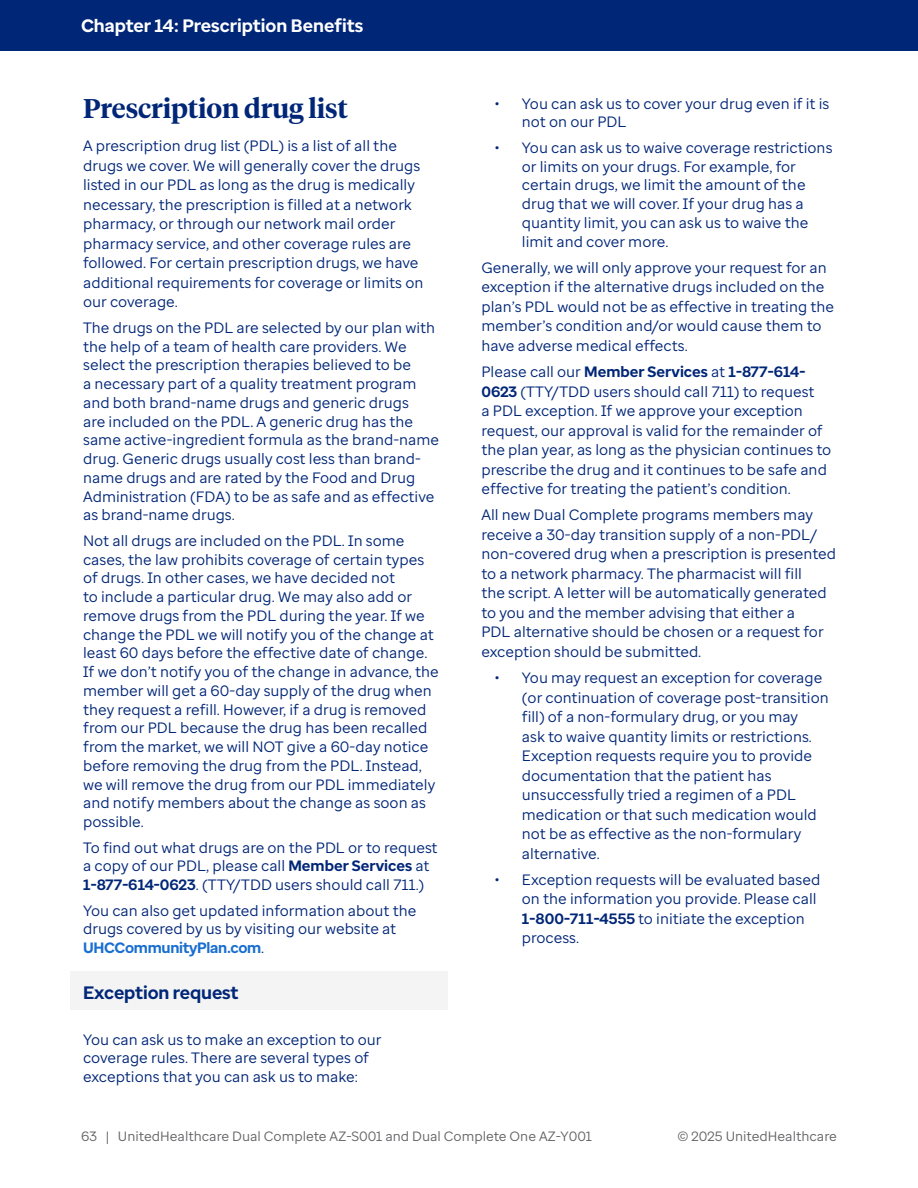
<style>
.page{position:relative;width:918px;height:1188px;background:#fff}
.page>*{position:absolute;margin:0;border:0;box-sizing:border-box;transform-origin:0 0}
.BLUE_MAIN_HEADER_NEW{font:600 27px "UHC Serif Headline";letter-spacing:-.005em;color:#002677}
.t1{font:700 18px "Enterprise Sans";color:#fff}
.BLUE_SUBHEAD_NEW{font:700 18px "Enterprise Sans";letter-spacing:-.005em;color:#002677}
.BODY{font:15px/19.5px "Enterprise Sans";color:#002677}
.t2{font:13.5px "Enterprise Sans";color:#636366}
.s1{font-weight:700}
.s2{font-weight:700;color:#196ecf}
</style>
<div class="page">
<div style="left:0;top:0;width:918px;height:51px;background:#002677"></div>
<div style="left:70px;top:972px;width:378px;height:38px;background:#f4f4f4"></div>
<p class="t1" style="left:81px;top:14px;width:284px">Chapter 14: Prescription Benefits</p>
<p class="BLUE_MAIN_HEADER_NEW" style="left:83px;top:90px;width:266px">Prescription drug list</p>
<p class="BODY" style="left:83px;top:136px;width:342px">A prescription drug list (PDL) is a list of all the drugs we cover. We will generally cover the drugs listed in our PDL as long as the drug is medically necessary, the prescription is filled at a network pharmacy, or through our network mail order pharmacy service, and other coverage rules are followed. For certain prescription drugs, we have additional requirements for coverage or limits on our coverage.</p>
<p class="BODY" style="left:83px;top:318px;width:357px;line-height:18.8px">The drugs on the PDL are selected by our plan with the help of a team of health care providers. We select the prescription therapies believed to be<br>a necessary part of a quality treatment program and both brand-name drugs and generic drugs<br>are included on the PDL. A generic drug has the same active-ingredient formula as the brand-name drug. Generic drugs usually cost less than brand&shy;name drugs and are rated by the Food and Drug Administration (FDA) to be as safe and as effective as brand-name drugs.</p>
<p class="BODY" style="left:83px;top:531px;width:357px;line-height:18.8px">Not all drugs are included on the PDL. In some cases, the law prohibits coverage of certain types of drugs. In other cases, we have decided not<br>to include a particular drug. We may also add or remove drugs from the PDL during the year. If we change the PDL we will notify you of the change at least 60 days before the effective date of change.<br>If we don’t notify you of the change in advance, the member will get a 60-day supply of the drug when they request a refill. However, if a drug is removed from our PDL because the drug has been recalled from the market, we will NOT give a 60-day notice before removing the drug from the PDL. Instead, we will remove the drug from our PDL immediately and notify members about the change as soon as possible.</p>
<p class="BODY" style="left:83px;top:838px;width:356px;line-height:18.8px">To find out what drugs are on the PDL or to request a copy of our PDL, please call <span class="s1">Member Services</span> at<br><span class="s1">1-877-614-0623</span>. (TTY/TDD users should call 711.)</p>
<p class="BODY" style="left:83px;top:901px;width:335px;line-height:18.8px">You can also get updated information about the drugs covered by us by visiting our website at<br><span class="s2">UHCCommunityPlan.com</span>.</p>
<p class="BLUE_SUBHEAD_NEW" style="left:83px;top:981px;width:157px">Exception request</p>
<p class="BODY" style="left:83px;top:1030px;width:300px;line-height:18.8px">You can ask us to make an exception to our coverage rules. There are several types of exceptions that you can ask us to make:</p>
<p class="BODY" style="left:522px;top:94px;width:309px;line-height:18.8px;text-indent:-27px">• You can ask us to cover your drug even if it is not on our PDL</p>
<p class="BODY" style="left:522px;top:138px;width:312px;line-height:18.8px;text-indent:-27px">• You can ask us to waive coverage restrictions or limits on your drugs. For example, for certain drugs, we limit the amount of the drug that we will cover. If your drug has a quantity limit, you can ask us to waive the limit and cover more.</p>
<p class="BODY" style="left:481px;top:258px;width:354px">Generally, we will only approve your request for an exception if the alternative drugs included on the plan’s PDL would not be as effective in treating the member’s condition and/or would cause them to have adverse medical effects.</p>
<p class="BODY" style="left:481px;top:362px;width:351px">Please call our <span class="s1">Member Services</span> at <span class="s1">1-877-614- 0623</span> (TTY/TDD users should call 711) to request<br>a PDL exception. If we approve your exception request, our approval is valid for the remainder of the plan year, as long as the physician continues to prescribe the drug and it continues to be safe and effective for treating the patient’s condition.</p>
<p class="BODY" style="left:481px;top:505px;width:356px">All new Dual Complete programs members may receive a 30-day transition supply of a non-PDL/ non-covered drug when a prescription is presented to a network pharmacy. The pharmacist will fill<br>the script. A letter will be automatically generated to you and the member advising that either a<br>PDL alternative should be chosen or a request for exception should be submitted.</p>
<p class="BODY" style="left:522px;top:668px;width:308px;text-indent:-27px">• You may request an exception for coverage (or continuation of coverage post-transition fill) of a non-formulary drug, or you may<br>ask to waive quantity limits or restrictions.<br>Exception requests require you to provide documentation that the patient has unsuccessfully tried a regimen of a PDL medication or that such medication would not be as effective as the non-formulary alternative.</p>
<p class="BODY" style="left:522px;top:870px;width:300px;text-indent:-27px">• Exception requests will be evaluated based on the information you provide. Please call <span class="s1">1-800-711-4555</span> to initiate the exception process.</p>
<p class="t2" style="left:81px;top:1128px;width:513px">63 | UnitedHealthcare Dual Complete AZ-S001 and Dual Complete One AZ-Y001</p>
<p class="t2" style="left:678px;top:1128px;width:161px">© 2025 UnitedHealthcare</p>
</div>
